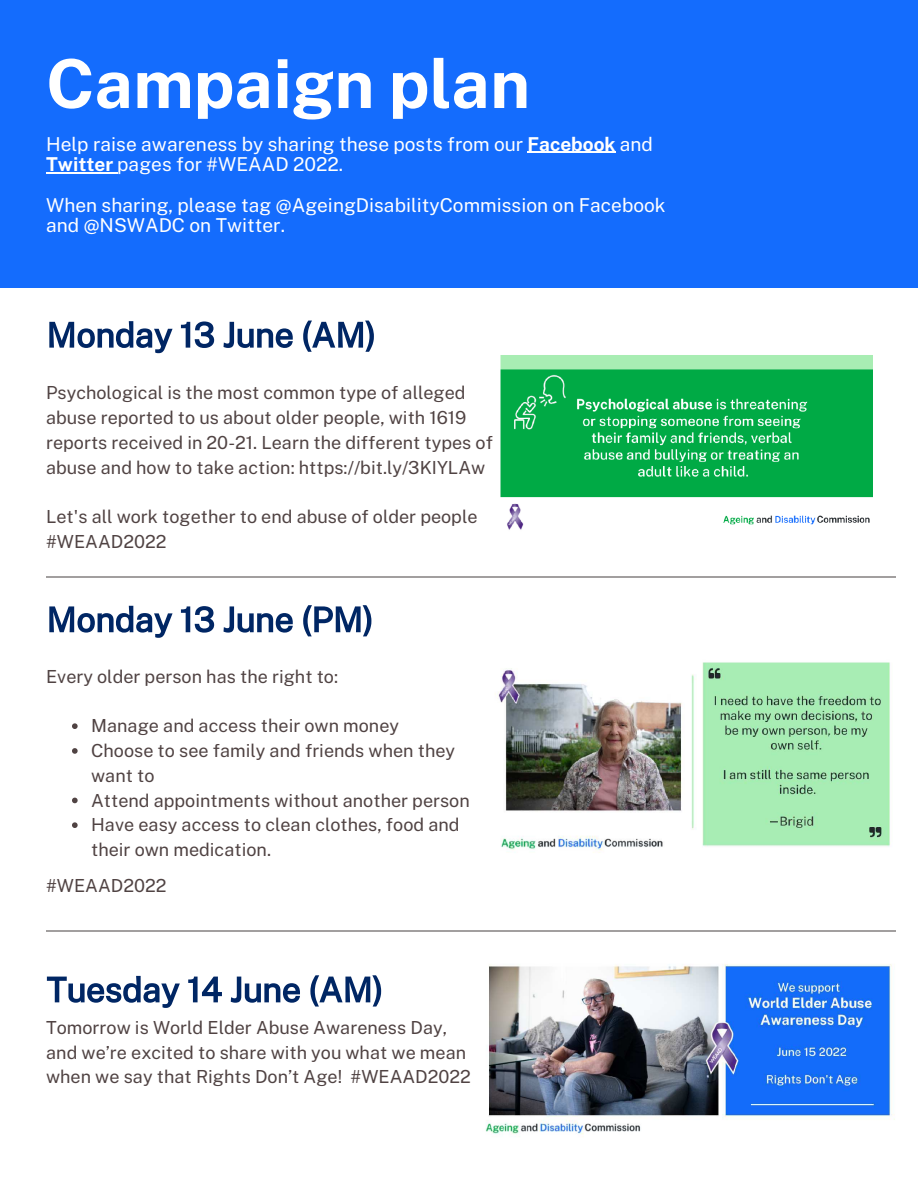
<style>
.page{position:relative;width:918px;height:1188px;background:#fff}
.page>*{position:absolute;margin:0;border:0;box-sizing:border-box;transform-origin:0 0}
.t1{font:700 67.5px "Public Sans";color:#fff}
.t2{font:19.2px/20.2px "Public Sans";color:#fff}
.t3{font:18px/24.8px "Public Sans";color:#504343}
.s1{font-weight:700}
</style>
<div class="page">
<div style="left:0;top:0;width:918px;height:288px;background:#146cfd"></div>
<svg style="left:49px;top:321px;width:325px;height:32px"></svg>
<svg style="left:49px;top:605px;width:322px;height:33px"></svg>
<svg style="left:72px;top:723px;width:6px;height:6px"></svg>
<svg style="left:72px;top:748px;width:6px;height:6px"></svg>
<svg style="left:72px;top:798px;width:6px;height:5px"></svg>
<svg style="left:72px;top:822px;width:6px;height:6px"></svg>
<svg style="left:47px;top:975px;width:334px;height:33px"></svg>
<hr style="left:46px;top:576px;width:850px;height:1px;background:#a29f9f">
<hr style="left:46px;top:930px;width:850px;height:1px;background:#a29f9f">
<hr style="left:527px;top:152px;width:89px;height:1px;background:#fff">
<hr style="left:46px;top:172px;width:71px;height:1px;background:#fff">
<img style="left:495px;top:662px;width:395px;height:191px">
<img style="left:486px;top:964px;width:409px;height:170px">
<img style="left:501px;top:355px;width:372px;height:175px">
<h1 class="t1" style="left:46px;top:35px;width:486px">Campaign plan</h1>
<p class="t2" style="left:46px;top:132px;width:608px">Help raise awareness by sharing these posts from our <span class="s1">Facebook</span> and<br><span class="s1">Twitter</span> pages for #WEAAD 2022.</p>
<p class="t2" style="left:46px;top:193px;width:621px">When sharing, please tag @AgeingDisabilityCommission on Facebook and @NSWADC on Twitter.</p>
<p class="t3" style="left:46px;top:379px;width:448px">Psychological is the most common type of alleged abuse reported to us about older people, with 1619 reports received in 20-21. Learn the different types of abuse and how to take action: https://bit.ly/3KIYLAw</p>
<p class="t3" style="left:46px;top:503px;width:433px">Let's all work together to end abuse of older people #WEAAD2022</p>
<p class="t3" style="left:46px;top:663px;width:294px">Every older person has the right to:</p>
<p class="t3" style="left:91px;top:712px;width:380px">Manage and access their own money<br>Choose to see family and friends when they want to<br>Attend appointments without another person<br>Have easy access to clean clothes, food and their own medication.</p>
<p class="t3" style="left:46px;top:872px;width:122px">#WEAAD2022</p>
<p class="t3" style="left:46px;top:1014px;width:426px">Tomorrow is World Elder Abuse Awareness Day, and we’re excited to share with you what we mean when we say that Rights Don’t Age! #WEAAD2022</p>
</div>
